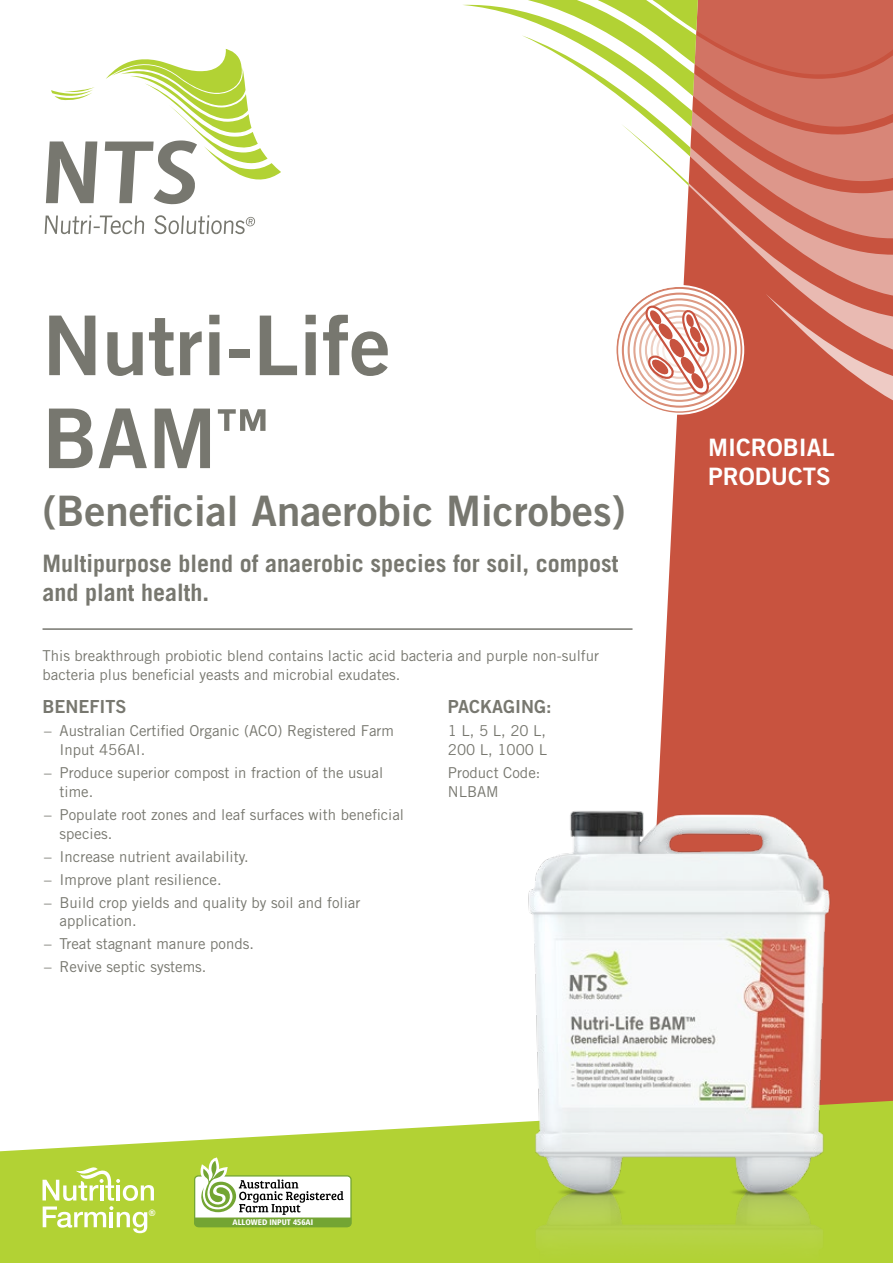
<style>
.page{position:relative;width:893px;height:1263px;background:#fff}
.page>*{position:absolute;margin:0;border:0;box-sizing:border-box;transform-origin:0 0}
.t1{font:82.5px/93px "Trade Gothic Bold Two";color:#77776f}
.t2{font:42px "Trade Gothic Bold Two";color:#77776f}
.t3{font:700 24px/28.8px "Trade Gothic";color:#77776f}
.t4{font:24px/28.8px "Trade Gothic Bold Two";color:#fff}
.t5{font:18px "Trade Gothic Bold Two";color:#77776f}
.t6{font:15px/18.8px "Trade Gothic";color:#77776f}
.t7{font:700 9px "Helvetica";color:#fff}
.t8{font:900 condensed 8.1px "Frutiger LT";color:#fff}
</style>
<div class="page">
<svg style="left:46px;top:49px;width:235px;height:155px"></svg>
<svg style="left:45px;top:215px;width:99px;height:19px"></svg>
<svg style="left:154px;top:215px;width:101px;height:19px"></svg>
<div style="left:659px;top:433px;width:234px;height:345px;background:#c8533f"></div>
<svg style="left:463px;top:0;width:430px;height:433px"></svg>
<hr style="left:43px;top:628px;width:589px;height:2px;background:#77776f">
<svg style="left:0;top:1123px;width:495px;height:140px;background:#bcd850"></svg>
<svg style="left:43px;top:1167px;width:111px;height:66px"></svg>
<img style="left:495px;top:778px;width:398px;height:485px">
<svg style="left:194px;top:1157px;width:158px;height:70px"></svg>
<h1 class="t1" style="left:43px;top:298px;width:350px">Nutri-Life<br>BAM<sup>™</sup></h1>
<h2 class="t2" style="left:43px;top:485px;width:585px">(Beneficial Anaerobic Microbes)</h2>
<h3 class="t3" style="left:43px;top:549px;width:578px">Multipurpose blend of anaerobic species for soil, compost and plant health.</h3>
<p class="t6" style="left:43px;top:646px;width:558px">This breakthrough probiotic blend contains lactic acid bacteria and purple non-sulfur bacteria plus beneficial yeasts and microbial exudates.</p>
<p class="t5" style="left:43px;top:696px;width:86px">BENEFITS</p>
<p class="t6" style="left:60px;top:721px;width:336px;text-indent:-15px">– Australian Certified Organic (ACO) Registered Farm<br>Input 456AI.</p>
<p class="t6" style="left:60px;top:763px;width:325px;text-indent:-15px">– Produce superior compost in fraction of the usual time.</p>
<p class="t6" style="left:60px;top:805px;width:346px;text-indent:-15px">– Populate root zones and leaf surfaces with beneficial species.</p>
<p class="t6" style="left:44px;top:847px;width:206px">– Increase nutrient availability.</p>
<p class="t6" style="left:44px;top:870px;width:179px">– Improve plant resilience.</p>
<p class="t6" style="left:60px;top:893px;width:302px;text-indent:-15px">– Build crop yields and quality by soil and foliar application.</p>
<p class="t6" style="left:44px;top:934px;width:211px">– Treat stagnant manure ponds.</p>
<p class="t6" style="left:44px;top:957px;width:164px">– Revive septic systems.</p>
<p class="t5" style="left:448px;top:696px;width:105px">PACKAGING:</p>
<p class="t6" style="left:448px;top:721px;width:101px">1 L, 5 L, 20 L,<br>200 L, 1000 L</p>
<p class="t6" style="left:448px;top:763px;width:94px">Product Code:<br>NLBAM</p>
<h3 class="t4" style="left:708px;top:433px;width:128px">MICROBIAL<br>PRODUCTS</h3>
<p class="t7" style="left:149px;top:1205px;width:8px">®</p>
<p class="t8" style="left:232px;top:1217px;width:82px">ALLOWED INPUT 456AI</p>
</div>
